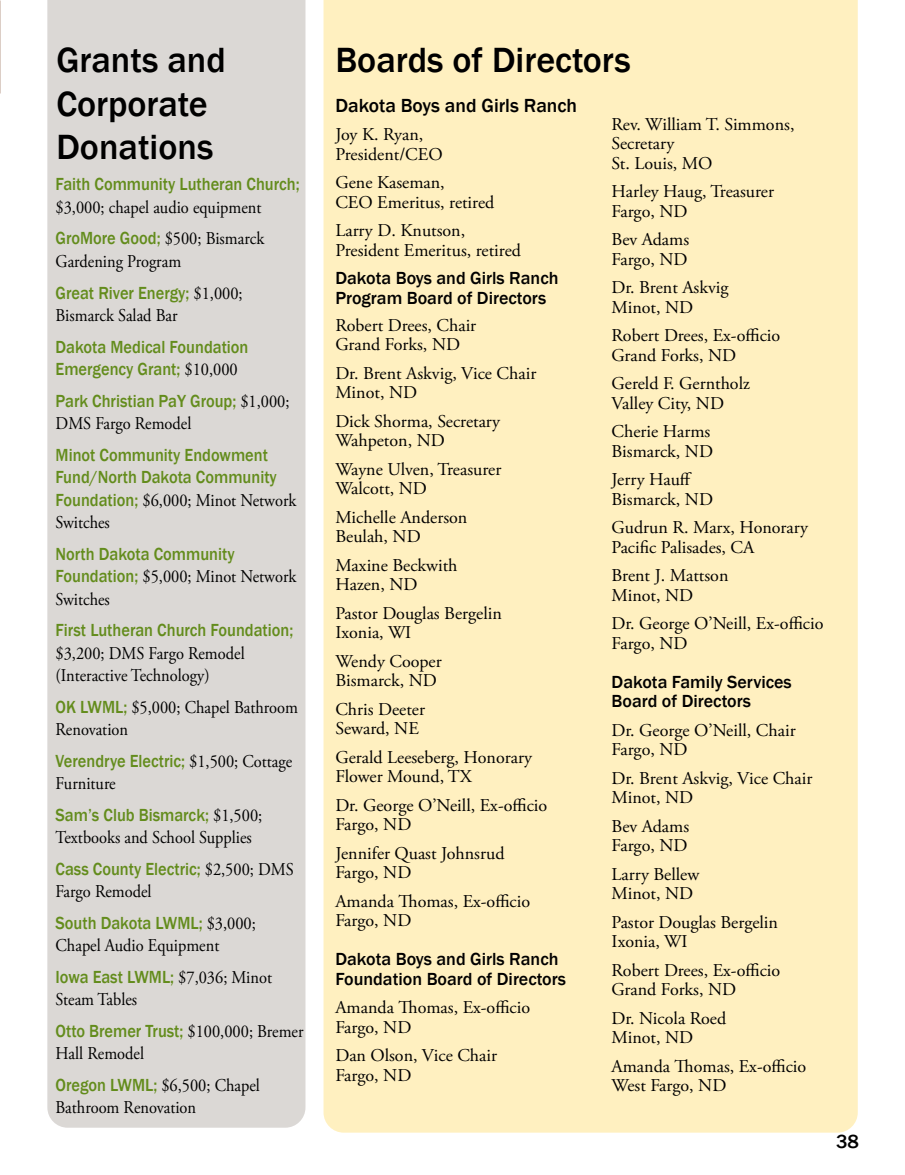
<style>
.page{position:relative;width:905px;height:1175px;background:#fff}
.page>*{position:absolute;margin:0;border:0;box-sizing:border-box;transform-origin:0 0}
.t1{font:500 36px/43.2px "Franklin Gothic";color:#000}
.t2{font:500 19.5px "Franklin Gothic";color:#000}
.t3{font:18px/19.5px "Adobe Garamond Pro";color:#000}
.t4{font:500 18px/22.5px "Franklin Gothic";color:#638c1c;scale:.91 1}
.t5{font:18px/22.5px "Adobe Garamond Pro";color:#000;scale:.91 1}
.t6{font:500 18px/19.5px "Franklin Gothic";color:#000}
.s1{font-family:"Franklin Gothic";font-weight:500;color:#638c1c}
.s2{font-family:"Adobe Garamond Pro";font-weight:400;color:#000}
</style>
<div class="page">
<svg style="left:0;top:0;width:1px;height:94px"></svg>
<div style="left:47px;top:0;width:258px;height:1127px;background:#dbd8d5"></div>
<div style="left:323px;top:0;width:534px;height:1132px;background:#fff0c0"></div>
<h1 class="t1" style="left:56px;top:39px;width:171px">Grants and<br>Corporate<br>Donations</h1>
<p class="t4" style="left:56px;top:173px;width:270px">Faith Community Lutheran Church;</p>
<p class="t5" style="left:56px;top:192px;width:231px;line-height:31.5px">$3,000; chapel audio equipment<br><span class="s1">GroMore Good;</span> $500; Bismarck</p>
<p class="t5" style="left:56px;top:251px;width:140px">Gardening Program</p>
<p class="t4" style="left:56px;top:281px;width:207px">Great River Energy; <span class="s2">$1,000;</span></p>
<p class="t5" style="left:56px;top:305px;width:135px">Bismarck Salad Bar</p>
<p class="t4" style="left:56px;top:335px;width:213px">Dakota Medical Foundation<br>Emergency Grant; <span class="s2">$10,000</span></p>
<p class="t4" style="left:56px;top:389px;width:259px">Park Christian PaY Group; <span class="s2">$1,000;</span></p>
<p class="t5" style="left:56px;top:413px;width:151px">DMS Fargo Remodel</p>
<p class="t4" style="left:56px;top:443px;width:245px">Minot Community Endowment<br>Fund/North Dakota Community</p>
<p class="t5" style="left:56px;top:489px;width:266px"><span class="s1">Foundation;</span> $6,000; Minot Network<br>Switches</p>
<p class="t4" style="left:56px;top:542px;width:198px">North Dakota Community</p>
<p class="t5" style="left:56px;top:566px;width:266px"><span class="s1">Foundation;</span> $5,000; Minot Network<br>Switches</p>
<p class="t4" style="left:56px;top:619px;width:263px">First Lutheran Church Foundation;</p>
<p class="t5" style="left:56px;top:642px;width:209px">$3,200; DMS Fargo Remodel (Interactive Technology)</p>
<p class="t5" style="left:56px;top:696px;width:268px"><span class="s1">OK LWML;</span> $5,000; Chapel Bathroom<br>Renovation</p>
<p class="t4" style="left:56px;top:749px;width:262px">Verendrye Electric; <span class="s2">$1,500; Cottage</span></p>
<p class="t5" style="left:56px;top:773px;width:68px">Furniture</p>
<p class="t4" style="left:56px;top:803px;width:229px">Sam’s Club Bismarck; <span class="s2">$1,500;</span></p>
<p class="t5" style="left:56px;top:827px;width:217px">Textbooks and School Supplies</p>
<p class="t4" style="left:56px;top:857px;width:263px">Cass County Electric; <span class="s2">$2,500; DMS</span></p>
<p class="t5" style="left:56px;top:881px;width:107px">Fargo Remodel</p>
<p class="t4" style="left:56px;top:911px;width:222px">South Dakota LWML; <span class="s2">$3,000;</span></p>
<p class="t5" style="left:56px;top:935px;width:181px">Chapel Audio Equipment</p>
<p class="t4" style="left:56px;top:965px;width:239px">Iowa East LWML; <span class="s2">$7,036; Minot</span></p>
<p class="t5" style="left:56px;top:989px;width:91px">Steam Tables</p>
<p class="t4" style="left:56px;top:1019px;width:274px">Otto Bremer Trust; <span class="s2">$100,000; Bremer</span></p>
<p class="t5" style="left:56px;top:1038px;width:226px;line-height:31.5px">Hall Remodel<br><span class="s1">Oregon LWML;</span> $6,500; Chapel</p>
<p class="t5" style="left:56px;top:1097px;width:156px">Bathroom Renovation</p>
<h1 class="t1" style="left:335px;top:39px;width:297px">Boards of Directors</h1>
<p class="t2" style="left:335px;top:93px;width:243px">Dakota Boys and Girls Ranch</p>
<p class="t3" style="left:335px;top:125px;width:109px">Joy K. Ryan,<br>President/CEO</p>
<p class="t3" style="left:335px;top:173px;width:160px">Gene Kaseman,<br>CEO Emeritus, retired</p>
<p class="t3" style="left:335px;top:221px;width:187px">Larry D. Knutson,<br>President Emeritus, retired</p>
<p class="t6" style="left:335px;top:268px;width:225px">Dakota Boys and Girls Ranch<br>Program Board of Directors</p>
<p class="t3" style="left:335px;top:316px;width:142px">Robert Drees, Chair<br>Grand Forks, ND</p>
<p class="t3" style="left:335px;top:364px;width:202px">Dr. Brent Askvig, Vice Chair<br>Minot, ND</p>
<p class="t3" style="left:335px;top:412px;width:166px">Dick Shorma, Secretary<br>Wahpeton, ND</p>
<p class="t3" style="left:335px;top:460px;width:167px">Wayne Ulven, Treasurer<br>Walcott, ND</p>
<p class="t3" style="left:335px;top:508px;width:133px">Michelle Anderson<br>Beulah, ND</p>
<p class="t3" style="left:335px;top:556px;width:124px">Maxine Beckwith<br>Hazen, ND</p>
<p class="t3" style="left:335px;top:604px;width:168px">Pastor Douglas Bergelin<br>Ixonia, WI</p>
<p class="t3" style="left:335px;top:652px;width:108px">Wendy Cooper<br>Bismarck, ND</p>
<p class="t3" style="left:335px;top:700px;width:91px">Chris Deeter<br>Seward, NE</p>
<p class="t3" style="left:335px;top:748px;width:198px">Gerald Leeseberg, Honorary<br>Flower Mound, TX</p>
<p class="t3" style="left:335px;top:796px;width:213px">Dr. George O’Neill, Ex-officio<br>Fargo, ND</p>
<p class="t3" style="left:335px;top:844px;width:171px">Jennifer Quast Johnsrud<br>Fargo, ND</p>
<p class="t3" style="left:335px;top:892px;width:196px">Amanda Thomas, Ex-officio<br>Fargo, ND</p>
<p class="t6" style="left:335px;top:949px;width:232px">Dakota Boys and Girls Ranch<br>Foundation Board of Directors</p>
<p class="t3" style="left:335px;top:998px;width:196px">Amanda Thomas, Ex-officio<br>Fargo, ND</p>
<p class="t3" style="left:335px;top:1046px;width:163px">Dan Olson, Vice Chair<br>Fargo, ND</p>
<p class="t3" style="left:611px;top:115px;width:184px">Rev. William T. Simmons,<br>Secretary<br>St. Louis, MO</p>
<p class="t3" style="left:611px;top:182px;width:164px">Harley Haug, Treasurer<br>Fargo, ND</p>
<p class="t3" style="left:611px;top:230px;width:79px">Bev Adams<br>Fargo, ND</p>
<p class="t3" style="left:611px;top:278px;width:118px">Dr. Brent Askvig<br>Minot, ND</p>
<p class="t3" style="left:611px;top:326px;width:170px">Robert Drees, Ex-officio<br>Grand Forks, ND</p>
<p class="t3" style="left:611px;top:374px;width:140px">Gereld F. Gerntholz<br>Valley City, ND</p>
<p class="t3" style="left:611px;top:422px;width:103px">Cherie Harms<br>Bismarck, ND</p>
<p class="t3" style="left:611px;top:470px;width:103px">Jerry Hauff<br>Bismarck, ND</p>
<p class="t3" style="left:611px;top:518px;width:198px">Gudrun R. Marx, Honorary<br>Pacific Palisades, CA</p>
<p class="t3" style="left:611px;top:566px;width:118px">Brent J. Mattson<br>Minot, ND</p>
<p class="t3" style="left:611px;top:614px;width:213px">Dr. George O’Neill, Ex-officio<br>Fargo, ND</p>
<p class="t6" style="left:611px;top:672px;width:182px">Dakota Family Services<br>Board of Directors</p>
<p class="t3" style="left:611px;top:721px;width:185px">Dr. George O’Neill, Chair<br>Fargo, ND</p>
<p class="t3" style="left:611px;top:769px;width:202px">Dr. Brent Askvig, Vice Chair<br>Minot, ND</p>
<p class="t3" style="left:611px;top:817px;width:79px">Bev Adams<br>Fargo, ND</p>
<p class="t3" style="left:611px;top:865px;width:89px">Larry Bellew<br>Minot, ND</p>
<p class="t3" style="left:611px;top:913px;width:168px">Pastor Douglas Bergelin<br>Ixonia, WI</p>
<p class="t3" style="left:611px;top:961px;width:170px">Robert Drees, Ex-officio<br>Grand Forks, ND</p>
<p class="t3" style="left:611px;top:1009px;width:116px">Dr. Nicola Roed<br>Minot, ND</p>
<p class="t3" style="left:611px;top:1057px;width:196px">Amanda Thomas, Ex-officio<br>West Fargo, ND</p>
<p class="t2" style="left:836px;top:1129px;width:24px">38</p>
</div>
